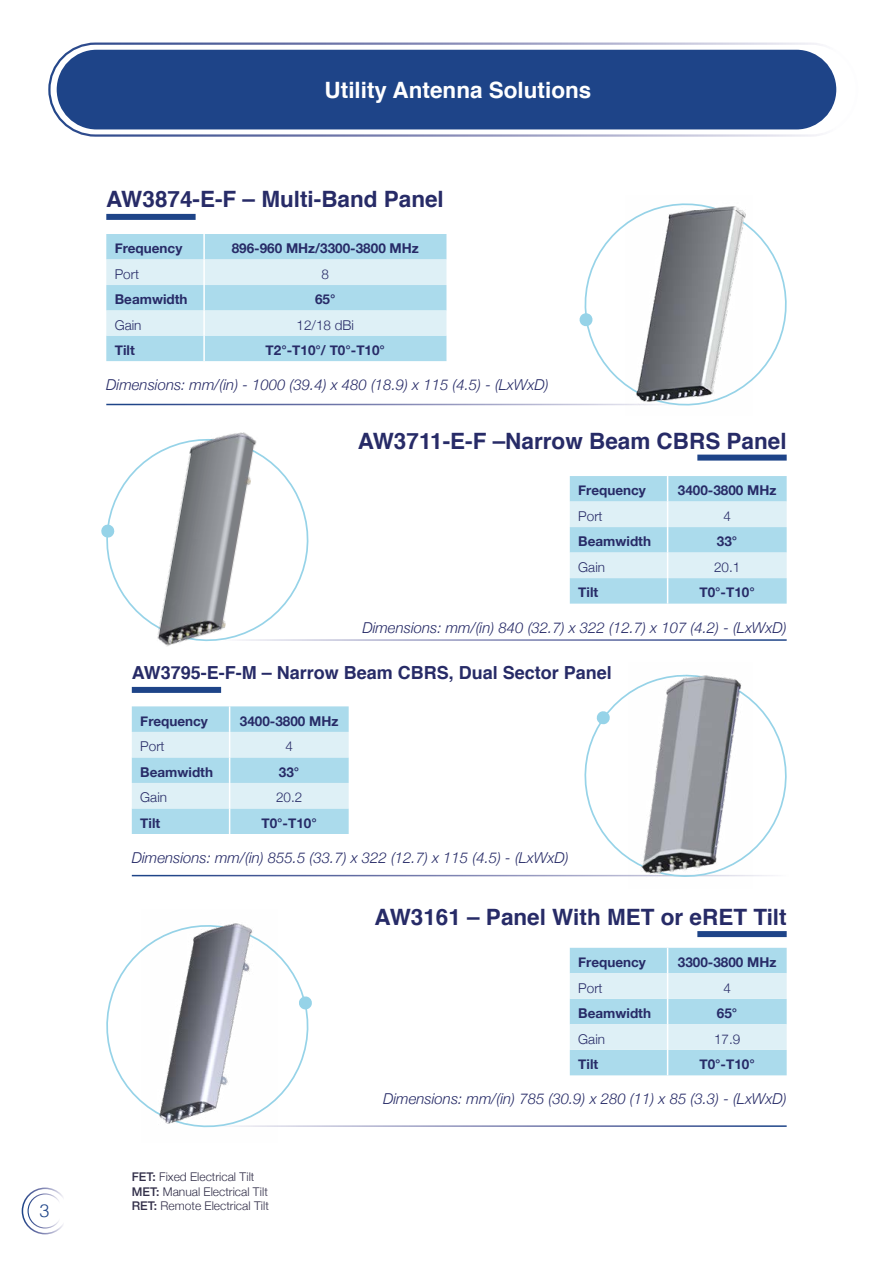
<style>
.page{position:relative;width:893px;height:1263px;background:#fff}
.page>*{position:absolute;margin:0;border:0;box-sizing:border-box;transform-origin:0 0}
.t1{font:700 22.5px "Helvetica";color:#272b67}
.t2{font:700 22.5px "Helvetica";color:#fff}
.t3{font:700 18px "Helvetica";color:#272b67}
.t4{font:300 18px "Helvetica";color:#1e4488}
.t5{font:italic 300 15px "Helvetica Neue";color:#272b67}
.t6{font:700 13.5px "Helvetica Neue";color:#272b67}
.t7{font:300 13.5px "Helvetica Neue";color:#272b67}
.t8{font:300 12px/14.4px "Helvetica Neue";color:#33304a}
.s1{font-weight:500}
</style>
<div class="page">
<div style="left:57px;top:50px;width:779px;height:79px;background:#1e4488;border-radius:40px"></div>
<div style="left:48px;top:43px;width:810px;height:94px;border:2px solid #fff;border-radius:46px"></div>
<svg style="left:106px;top:234px;width:340px;height:127px;background:#bfe3f0"></svg>
<hr style="left:203px;top:234px;width:2px;height:25px;background:#fff">
<hr style="left:203px;top:259px;width:2px;height:26px;background:#fff">
<hr style="left:203px;top:285px;width:2px;height:26px;background:#fff">
<hr style="left:203px;top:311px;width:2px;height:25px;background:#fff">
<hr style="left:203px;top:336px;width:2px;height:25px;background:#fff">
<div style="left:106px;top:214px;width:90px;height:6px;background:#1e4488"></div>
<svg style="left:575px;top:223px;width:212px;height:183px"></svg>
<svg style="left:579px;top:313px;width:14px;height:14px"></svg>
<svg style="left:132px;top:706px;width:217px;height:128px;background:#c0e3f0"></svg>
<div style="left:132px;top:687px;width:89px;height:6px;background:#1e4488"></div>
<svg style="left:573px;top:693px;width:214px;height:184px"></svg>
<svg style="left:596px;top:710px;width:15px;height:15px"></svg>
<svg style="left:570px;top:948px;width:217px;height:127px;background:#c0e3f0"></svg>
<div style="left:697px;top:931px;width:90px;height:6px;background:#1e4488"></div>
<svg style="left:106px;top:949px;width:215px;height:178px"></svg>
<svg style="left:298px;top:995px;width:15px;height:15px"></svg>
<div style="left:22px;top:1187px;width:47px;height:47px;border:2px solid #fff;border-radius:50%"></div>
<div style="left:28px;top:1193px;width:35px;height:35px;border:1px solid #fff;border-radius:50%"></div>
<svg style="left:570px;top:476px;width:217px;height:128px;background:#c0e3f0"></svg>
<div style="left:697px;top:455px;width:90px;height:6px;background:#1e4488"></div>
<svg style="left:106px;top:453px;width:216px;height:188px"></svg>
<svg style="left:101px;top:524px;width:14px;height:14px"></svg>
<img style="left:156px;top:432px;width:103px;height:215px">
<img style="left:628px;top:674px;width:125px;height:203px">
<img style="left:142px;top:923px;width:135px;height:205px">
<img style="left:626px;top:203px;width:127px;height:203px">
<p class="t4" style="left:39px;top:1195px;width:12px">3</p>
<h1 class="t2" style="left:325px;top:72px;width:268px">Utility Antenna Solutions</h1>
<h1 class="t1" style="left:106px;top:181px;width:339px">AW3874-E-F – Multi-Band Panel</h1>
<p class="t6" style="left:115px;top:238px;width:69px">Frequency</p>
<p class="t6" style="left:232px;top:238px;width:189px">896-960 MHz/3300-3800 MHz</p>
<p class="t7" style="left:115px;top:263px;width:26px">Port</p>
<p class="t7" style="left:322px;top:263px;width:9px">8</p>
<p class="t6" style="left:115px;top:289px;width:74px">Beamwidth</p>
<p class="t6" style="left:315px;top:289px;width:22px">65°</p>
<p class="t7" style="left:115px;top:314px;width:28px">Gain</p>
<p class="t7" style="left:297px;top:314px;width:59px">12/18 dBi</p>
<p class="t6" style="left:115px;top:340px;width:21px">Tilt</p>
<p class="t6" style="left:266px;top:340px;width:121px">T2°-T10°/ T0°-T10°</p>
<p class="t5" style="left:106px;top:373px;width:444px">Dimensions: mm/(in) - 1000 (39.4) x 480 (18.9) x 115 (4.5) - (LxWxD)</p>
<h1 class="t1" style="left:358px;top:423px;width:430px">AW3711-E-F –Narrow Beam CBRS Panel</h1>
<p class="t6" style="left:578px;top:480px;width:69px">Frequency</p>
<p class="t6" style="left:678px;top:480px;width:100px">3400-3800 MHz</p>
<p class="t7" style="left:578px;top:505px;width:26px">Port</p>
<p class="t7" style="left:723px;top:505px;width:9px">4</p>
<p class="t6" style="left:578px;top:531px;width:74px">Beamwidth</p>
<p class="t6" style="left:717px;top:531px;width:22px">33°</p>
<p class="t7" style="left:578px;top:556px;width:28px">Gain</p>
<p class="t7" style="left:714px;top:556px;width:28px">20.1</p>
<p class="t6" style="left:578px;top:582px;width:21px">Tilt</p>
<p class="t6" style="left:699px;top:582px;width:57px">T0°-T10°</p>
<p class="t5" style="left:362px;top:615px;width:426px">Dimensions: mm/(in) 840 (32.7) x 322 (12.7) x 107 (4.2) - (LxWxD)</p>
<p class="t3" style="left:132px;top:658px;width:482px">AW3795-E-F-M – Narrow Beam CBRS, Dual Sector Panel</p>
<p class="t6" style="left:140px;top:710px;width:69px">Frequency</p>
<p class="t6" style="left:240px;top:710px;width:100px">3400-3800 MHz</p>
<p class="t7" style="left:140px;top:735px;width:26px">Port</p>
<p class="t7" style="left:285px;top:735px;width:9px">4</p>
<p class="t6" style="left:140px;top:761px;width:74px">Beamwidth</p>
<p class="t6" style="left:279px;top:761px;width:22px">33°</p>
<p class="t7" style="left:140px;top:786px;width:28px">Gain</p>
<p class="t7" style="left:276px;top:786px;width:28px">20.2</p>
<p class="t6" style="left:140px;top:812px;width:21px">Tilt</p>
<p class="t6" style="left:261px;top:812px;width:57px">T0°-T10°</p>
<p class="t5" style="left:132px;top:846px;width:438px">Dimensions: mm/(in) 855.5 (33.7) x 322 (12.7) x 115 (4.5) - (LxWxD)</p>
<p class="t8" style="left:132px;top:1169px;width:139px"><span class="s1">FET:</span> Fixed Electrical Tilt<br><span class="s1">MET:</span> Manual Electrical Tilt<br><span class="s1">RET:</span> Remote Electrical Tilt</p>
<h1 class="t1" style="left:375px;top:899px;width:413px">AW3161 – Panel With MET or eRET Tilt</h1>
<p class="t6" style="left:578px;top:952px;width:69px">Frequency</p>
<p class="t6" style="left:678px;top:952px;width:100px">3300-3800 MHz</p>
<p class="t7" style="left:578px;top:977px;width:26px">Port</p>
<p class="t7" style="left:723px;top:977px;width:9px">4</p>
<p class="t6" style="left:578px;top:1003px;width:74px">Beamwidth</p>
<p class="t6" style="left:717px;top:1003px;width:22px">65°</p>
<p class="t7" style="left:578px;top:1028px;width:28px">Gain</p>
<p class="t7" style="left:714px;top:1028px;width:28px">17.9</p>
<p class="t6" style="left:578px;top:1054px;width:21px">Tilt</p>
<p class="t6" style="left:699px;top:1054px;width:57px">T0°-T10°</p>
<p class="t5" style="left:383px;top:1087px;width:405px">Dimensions: mm/(in) 785 (30.9) x 280 (11) x 85 (3.3) - (LxWxD)</p>
</div>
